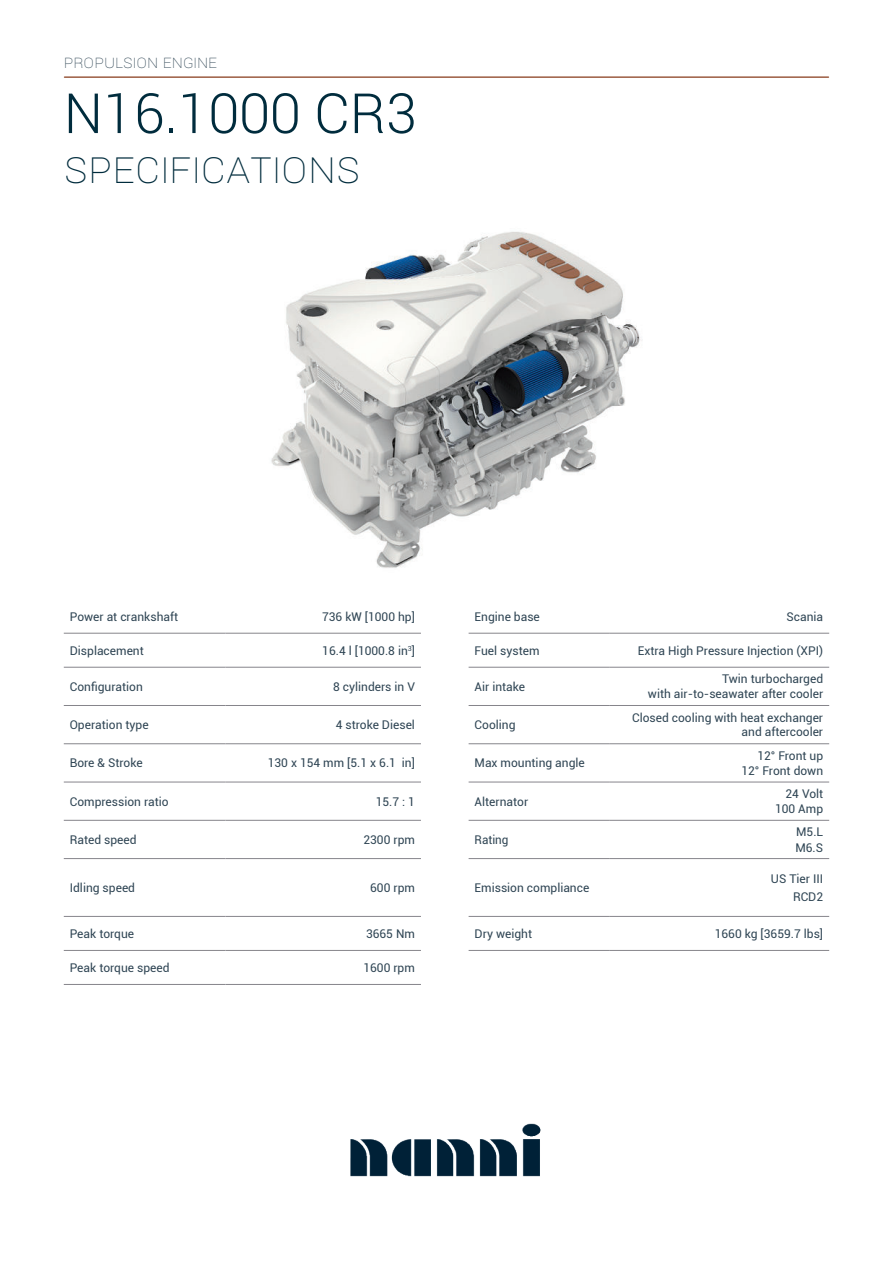
<style>
.page{position:relative;width:893px;height:1263px;background:#fff}
.page>*{position:absolute;margin:0;border:0;box-sizing:border-box;transform-origin:0 0}
.t1{font:300 55.5px "Roboto";color:#002c3d}
.t2{font:100 45px "Roboto";color:#002c3d}
.t3{font:100 18px "Roboto";color:#2f4554}
.t4{font:12px/15.3px "Roboto";color:#2f4554;text-align:right}
</style>
<div class="page">
<hr style="left:65px;top:76px;width:763px;height:2px;background:#9b5c41">
<img style="left:350px;top:1123px;width:191px;height:54px">
<hr style="left:64px;top:633px;width:161px;height:1px;background:#86858b">
<hr style="left:225px;top:633px;width:196px;height:1px;background:#86858b">
<hr style="left:64px;top:667px;width:161px;height:1px;background:#86858b">
<hr style="left:225px;top:667px;width:196px;height:1px;background:#86858b">
<hr style="left:64px;top:705px;width:161px;height:1px;background:#86858b">
<hr style="left:225px;top:705px;width:196px;height:1px;background:#86858b">
<hr style="left:64px;top:743px;width:161px;height:1px;background:#86858b">
<hr style="left:225px;top:743px;width:196px;height:1px;background:#86858b">
<hr style="left:64px;top:782px;width:161px;height:1px;background:#86858b">
<hr style="left:225px;top:782px;width:196px;height:1px;background:#86858b">
<hr style="left:64px;top:820px;width:161px;height:1px;background:#86858b">
<hr style="left:225px;top:820px;width:196px;height:1px;background:#86858b">
<hr style="left:64px;top:858px;width:161px;height:1px;background:#86858b">
<hr style="left:225px;top:858px;width:196px;height:1px;background:#86858b">
<hr style="left:469px;top:858px;width:140px;height:1px;background:#86858b">
<hr style="left:609px;top:858px;width:220px;height:1px;background:#86858b">
<hr style="left:64px;top:916px;width:161px;height:1px;background:#86858b">
<hr style="left:225px;top:916px;width:196px;height:1px;background:#86858b">
<hr style="left:469px;top:916px;width:140px;height:1px;background:#86858b">
<hr style="left:609px;top:916px;width:220px;height:1px;background:#86858b">
<hr style="left:64px;top:950px;width:161px;height:1px;background:#86858b">
<hr style="left:225px;top:950px;width:196px;height:1px;background:#86858b">
<hr style="left:469px;top:950px;width:140px;height:1px;background:#86858b">
<hr style="left:609px;top:950px;width:220px;height:1px;background:#86858b">
<hr style="left:64px;top:984px;width:161px;height:1px;background:#86858b">
<hr style="left:225px;top:984px;width:196px;height:1px;background:#86858b">
<hr style="left:469px;top:633px;width:140px;height:1px;background:#86858b">
<hr style="left:609px;top:633px;width:220px;height:1px;background:#86858b">
<hr style="left:469px;top:667px;width:140px;height:1px;background:#86858b">
<hr style="left:609px;top:667px;width:220px;height:1px;background:#86858b">
<hr style="left:469px;top:705px;width:140px;height:1px;background:#86858b">
<hr style="left:609px;top:705px;width:220px;height:1px;background:#86858b">
<hr style="left:469px;top:743px;width:140px;height:1px;background:#86858b">
<hr style="left:609px;top:743px;width:220px;height:1px;background:#86858b">
<hr style="left:469px;top:782px;width:140px;height:1px;background:#86858b">
<hr style="left:609px;top:782px;width:220px;height:1px;background:#86858b">
<hr style="left:469px;top:820px;width:140px;height:1px;background:#86858b">
<hr style="left:609px;top:820px;width:220px;height:1px;background:#86858b">
<img style="left:271px;top:231px;width:371px;height:337px">
<h3 class="t3" style="left:64px;top:49px;width:155px">PROPULSION ENGINE</h3>
<h1 class="t1" style="left:64px;top:81px;width:354px">N16.1000 CR3</h1>
<h2 class="t2" style="left:64px;top:135px;width:298px">SPECIFICATIONS</h2>
<p class="t4" style="left:70px;top:609px;width:110px">Power at crankshaft</p>
<p class="t4" style="left:322px;top:609px;width:94px">736 kW [1000 hp]</p>
<p class="t4" style="left:475px;top:609px;width:67px">Engine base</p>
<p class="t4" style="left:786px;top:609px;width:38px">Scania</p>
<p class="t4" style="left:70px;top:643px;width:76px">Displacement</p>
<p class="t4" style="left:322px;top:643px;width:94px">16.4 l [1000.8 in<sup>3</sup>]</p>
<p class="t4" style="left:475px;top:643px;width:66px">Fuel system</p>
<p class="t4" style="left:638px;top:643px;width:187px">Extra High Pressure Injection (XPI)</p>
<p class="t4" style="left:70px;top:678px;width:75px">Configuration</p>
<p class="t4" style="left:333px;top:680px;width:83px">8 cylinders in V</p>
<p class="t4" style="left:475px;top:680px;width:52px">Air intake</p>
<p class="t4" style="left:648px;top:672px;width:177px">Twin turbocharged<br>with air-to-seawater after cooler</p>
<p class="t4" style="left:70px;top:718px;width:80px">Operation type</p>
<p class="t4" style="left:336px;top:718px;width:81px">4 stroke Diesel</p>
<p class="t4" style="left:475px;top:718px;width:42px">Cooling</p>
<p class="t4" style="left:632px;top:711px;width:193px;line-height:14.4px">Closed cooling with heat exchanger and aftercooler</p>
<p class="t4" style="left:70px;top:756px;width:74px">Bore &amp; Stroke</p>
<p class="t4" style="left:268px;top:756px;width:149px">130 x 154 mm [5.1 x 6.1 in]</p>
<p class="t4" style="left:475px;top:756px;width:112px">Max mounting angle</p>
<p class="t4" style="left:741px;top:749px;width:83px">12° Front up<br>12° Front down</p>
<p class="t4" style="left:70px;top:794px;width:100px">Compression ratio</p>
<p class="t4" style="left:376px;top:794px;width:41px">15.7 : 1</p>
<p class="t4" style="left:475px;top:794px;width:55px">Alternator</p>
<p class="t4" style="left:775px;top:787px;width:50px">24 Volt<br>100 Amp</p>
<p class="t4" style="left:70px;top:833px;width:68px">Rated speed</p>
<p class="t4" style="left:363px;top:833px;width:53px">2300 rpm</p>
<p class="t4" style="left:475px;top:833px;width:35px">Rating</p>
<p class="t4" style="left:795px;top:825px;width:29px;text-align:left">M5.L<br>M6.S</p>
<p class="t4" style="left:70px;top:881px;width:67px">Idling speed</p>
<p class="t4" style="left:370px;top:881px;width:46px">600 rpm</p>
<p class="t4" style="left:475px;top:881px;width:116px">Emission compliance</p>
<p class="t4" style="left:771px;top:871px;width:54px;line-height:17.7px">US Tier III<br>RCD2</p>
<p class="t4" style="left:70px;top:927px;width:66px">Peak torque</p>
<p class="t4" style="left:366px;top:927px;width:50px">3665 Nm</p>
<p class="t4" style="left:475px;top:927px;width:59px">Dry weight</p>
<p class="t4" style="left:715px;top:927px;width:110px">1660 kg [3659.7 lbs]</p>
<p class="t4" style="left:70px;top:961px;width:101px">Peak torque speed</p>
<p class="t4" style="left:363px;top:961px;width:53px">1600 rpm</p>
</div>
